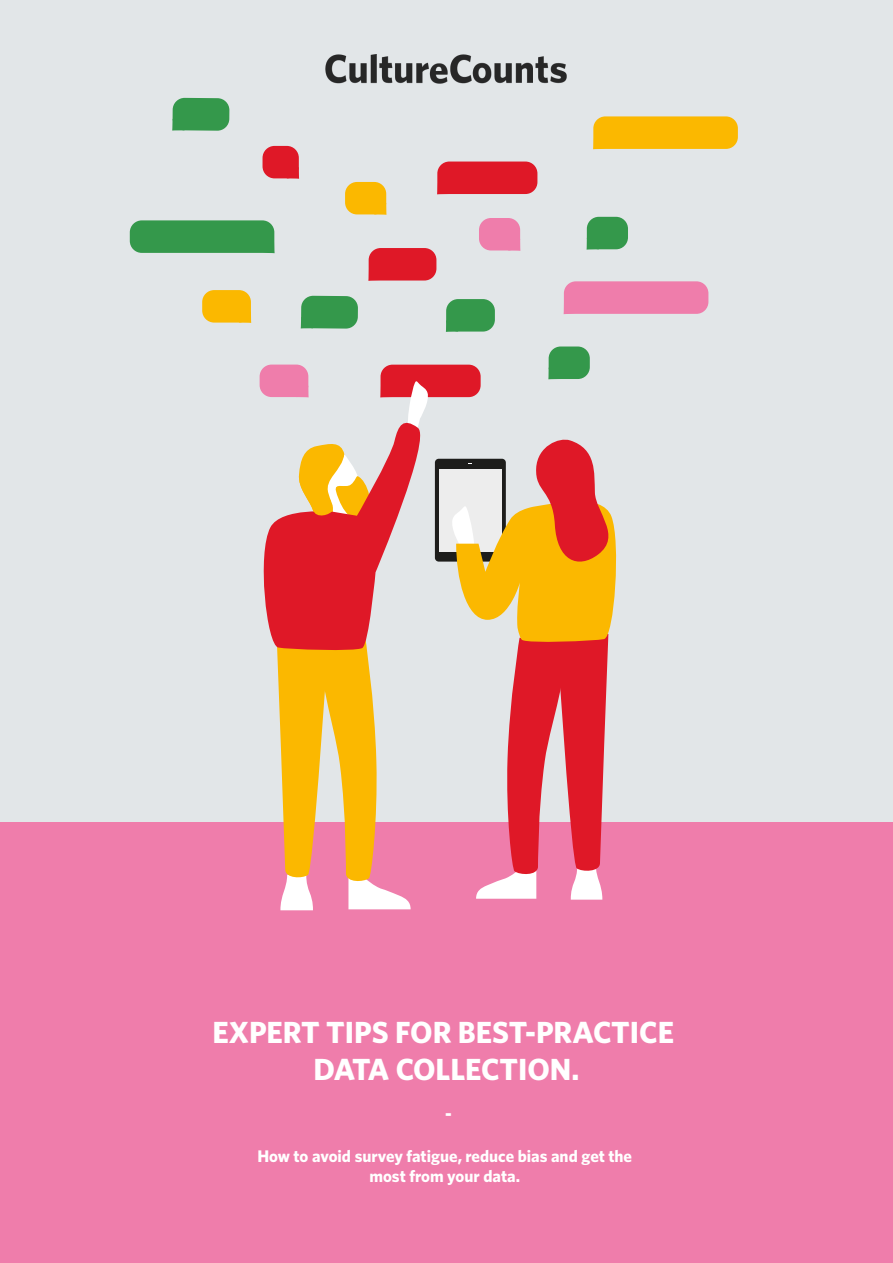
<style>
.page{position:relative;width:893px;height:1263px;background:#fff}
.page>*{position:absolute;margin:0;border:0;box-sizing:border-box;transform-origin:0 0}
.t1{font:700 30.6px/36.8px "Whitney";color:#fff;text-align:center}
.t2{font:700 18.75px "Whitney";color:#fff}
.t3{font:700 16.8px/20.2px "Whitney";color:#fff;text-align:center}
</style>
<div class="page">
<div style="left:0;top:0;width:893px;height:823px;background:#e2e6e8"></div>
<div style="left:0;top:823px;width:893px;height:440px;background:#ef7dab"></div>
<div style="left:345px;top:182px;width:41px;height:32px;background:#fbb800;border-radius:12px"></div>
<svg style="left:374px;top:205px;width:12px;height:10px"></svg>
<div style="left:173px;top:98px;width:56px;height:33px;background:#34984b;border-radius:12px"></div>
<svg style="left:172px;top:119px;width:13px;height:12px"></svg>
<div style="left:263px;top:146px;width:36px;height:32px;background:#df1827;border-radius:12px"></div>
<svg style="left:287px;top:167px;width:12px;height:12px"></svg>
<div style="left:437px;top:162px;width:100px;height:32px;background:#df1827"></div>
<svg style="left:130px;top:220px;width:145px;height:33px;background:#3a9a50"></svg>
<div style="left:479px;top:218px;width:41px;height:32px;background:#ef7dab;border-radius:12px"></div>
<svg style="left:508px;top:241px;width:12px;height:10px"></svg>
<div style="left:301px;top:296px;width:57px;height:33px;background:#34984b;border-radius:12px"></div>
<svg style="left:301px;top:320px;width:6px;height:8px"></svg>
<div style="left:202px;top:290px;width:49px;height:33px;background:#fbb800;border-radius:12px"></div>
<svg style="left:239px;top:314px;width:12px;height:9px"></svg>
<div style="left:587px;top:217px;width:41px;height:32px;background:#34984b;border-radius:12px"></div>
<svg style="left:587px;top:240px;width:12px;height:10px"></svg>
<svg style="left:368px;top:248px;width:68px;height:33px;background:#df2432"></svg>
<div style="left:446px;top:299px;width:49px;height:33px;background:#34984b;border-radius:12px"></div>
<svg style="left:446px;top:320px;width:12px;height:12px"></svg>
<svg style="left:564px;top:281px;width:144px;height:33px;background:#ee80ac"></svg>
<div style="left:549px;top:346px;width:41px;height:33px;background:#34984b;border-radius:12px"></div>
<svg style="left:257px;top:365px;width:366px;height:545px"></svg>
<svg style="left:593px;top:116px;width:145px;height:33px;background:#fab908"></svg>
<img style="left:326px;top:54px;width:241px;height:30px">
<p class="t1" style="left:212px;top:1013px;width:463px">EXPERT TIPS FOR BEST-PRACTICE<br>DATA COLLECTION.</p>
<p class="t2" style="left:445px;top:1102px;width:8px">-</p>
<p class="t3" style="left:257px;top:1145px;width:376px">How to avoid survey fatigue, reduce bias and get the most from your data.</p>
</div>
